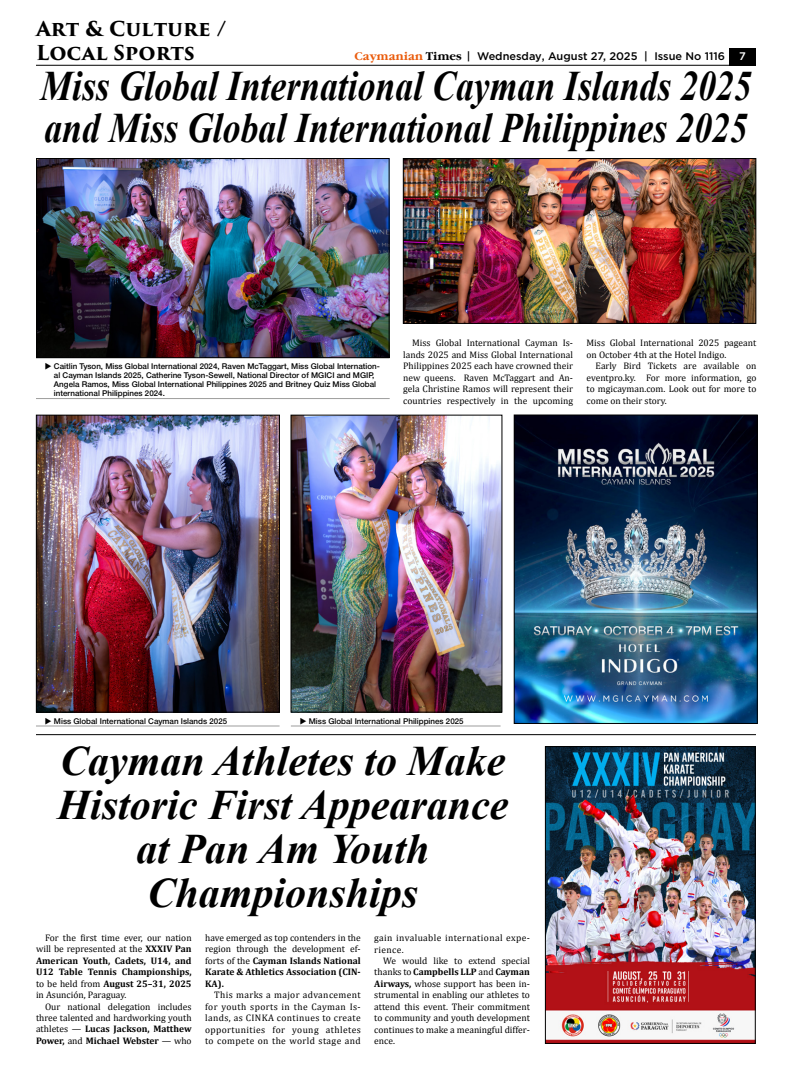
<style>
.page{position:relative;width:792px;height:1080px;background:#fff}
.page>*{position:absolute;margin:0;border:0;box-sizing:border-box;transform-origin:0 0}
.t1{font:italic 700 42px/42px "Times New Roman";color:#000;scale:.85 1}
.t2{font:italic 700 42px/44px "Times New Roman";color:#000;text-align:center}
.t3{font:700 20px/24px "Trajan Pro 3";color:#000}
.t4{font:500 11px "Gotham";color:#000}
.t5{font:500 11px "Gotham";color:#fff}
.t6{font:9.5px/11.4px "Cambria";color:#000;text-align:justify}
.t7{font:9.5px/11.4px "Cambria";letter-spacing:.04em;color:#000}
.t8{font:500 8px/9px "Helvetica Neue Cyr";color:#000}
.s1{font-family:"Garamond C";font-weight:700;color:#ea5b0b}
.s2{font-family:"Garamond C";font-weight:700}
.s3{font-weight:700}
</style>
<div class="page">
<hr style="left:36px;top:734px;width:720px;height:1px;background:#000">
<img style="left:38px;top:160px;width:349px;height:196px">
<div style="left:36px;top:158px;width:353px;height:200px;border:1px solid #000"></div>
<img style="left:405px;top:160px;width:349px;height:162px">
<div style="left:403px;top:158px;width:353px;height:166px;border:1px solid #000"></div>
<img style="left:38px;top:417px;width:240px;height:293px">
<div style="left:36px;top:415px;width:244px;height:297px;border:1px solid #000"></div>
<img style="left:293px;top:417px;width:207px;height:293px">
<div style="left:291px;top:415px;width:211px;height:297px;border:1px solid #000"></div>
<img style="left:516px;top:417px;width:239px;height:305px">
<div style="left:514px;top:415px;width:243px;height:309px;border:1px solid #000"></div>
<hr style="left:36px;top:398px;width:354px;height:1px;background:#9d9d9c">
<hr style="left:36px;top:726px;width:244px;height:1px;background:#9d9d9c">
<hr style="left:291px;top:726px;width:210px;height:1px;background:#9d9d9c">
<div style="left:729px;top:48px;width:27px;height:18px;background:#000"></div>
<hr style="left:36px;top:65px;width:720px;height:1px;background:#000">
<img style="left:547px;top:748px;width:206px;height:294px">
<div style="left:545px;top:746px;width:210px;height:298px;border:1px solid #000"></div>
<h2 class="t3" style="left:36px;top:18px;width:193px">Art &amp; Culture /<br>Local Sports</h2>
<p class="t4" style="left:355px;top:49px;width:372px"><span class="s1">Caymanian</span> <span class="s2">Times</span> | Wednesday, August 27, 2025 | Issue No 1116</p>
<p class="t5" style="left:739px;top:49px;width:8px">7</p>
<h1 class="t1" style="left:40px;top:64px;width:838px">Miss Global International Cayman Islands 2025 and Miss Global International Philippines 2025</h1>
<p class="t8" style="left:54px;top:362px;width:328px">Caitlin Tyson, Miss Global International 2024, Raven McTaggart, Miss Global Internation&shy;al Cayman Islands 2025, Catherine Tyson-Sewell, National Director of MGICI and MGIP, Angela Ramos, Miss Global International Philippines 2025 and Britney Quiz Miss Global international Philippines 2024.</p>
<p class="t6" style="left:403px;top:337px;width:171px;text-indent:9px">Miss Global International Cayman Is&shy;lands 2025 and Miss Global International Philippines 2025 each have crowned their new queens. Raven McTaggart and An&shy;gela Christine Ramos will represent their countries respectively in the upcoming</p>
<p class="t6" style="left:587px;top:337px;width:171px">Miss Global International 2025 pageant on October 4th at the Hotel Indigo.</p>
<p class="t6" style="left:587px;top:360px;width:171px;text-indent:9px">Early Bird Tickets are available on eventpro.ky. For more information, go to mgicayman.com. Look out for more to come on their story.</p>
<p class="t8" style="left:54px;top:716px;width:175px">Miss Global International Cayman Islands 2025</p>
<p class="t8" style="left:309px;top:716px;width:156px">Miss Global International Philippines 2025</p>
<h1 class="t2" style="left:57px;top:738px;width:453px">Cayman Athletes to Make<br>Historic First Appearance at Pan Am Youth<br>Championships</h1>
<p class="t6" style="left:36px;top:932px;width:157px;text-indent:9px">For the first time ever, our nation will be represented at the <span class="s3">XXXIV Pan American Youth, Cadets, U14, and U12 Table Tennis Championships, </span>to be held from <span class="s3">August 25–31, 2025 </span>in Asunción, Paraguay.</p>
<p class="t6" style="left:36px;top:1001px;width:157px;text-indent:9px">Our national delegation includes three talented and hardworking youth athletes — <span class="s3">Lucas Jackson, Matthew Power,</span> and <span class="s3">Michael Webster</span> — who</p>
<p class="t6" style="left:205px;top:932px;width:157px">have emerged as top contenders in the region through the development ef&shy;forts of the <span class="s3">Cayman Islands National Karate &amp; Athletics Association (CIN-KA).</span></p>
<p class="t6" style="left:205px;top:989px;width:157px;text-indent:9px">This marks a major advancement for youth sports in the Cayman Is&shy;lands, as CINKA continues to create opportunities for young athletes to compete on the world stage and</p>
<p class="t7" style="left:374px;top:932px;width:157px">gain invaluable international expe&shy;rience.</p>
<p class="t6" style="left:374px;top:955px;width:157px;text-indent:9px">We would like to extend special thanks to <span class="s3">Campbells LLP</span> and <span class="s3">Cayman Airways,</span> whose support has been in&shy;strumental in enabling our athletes to attend this event. Their commitment to community and youth development continues to make a meaningful differ&shy;ence.</p>
</div>
